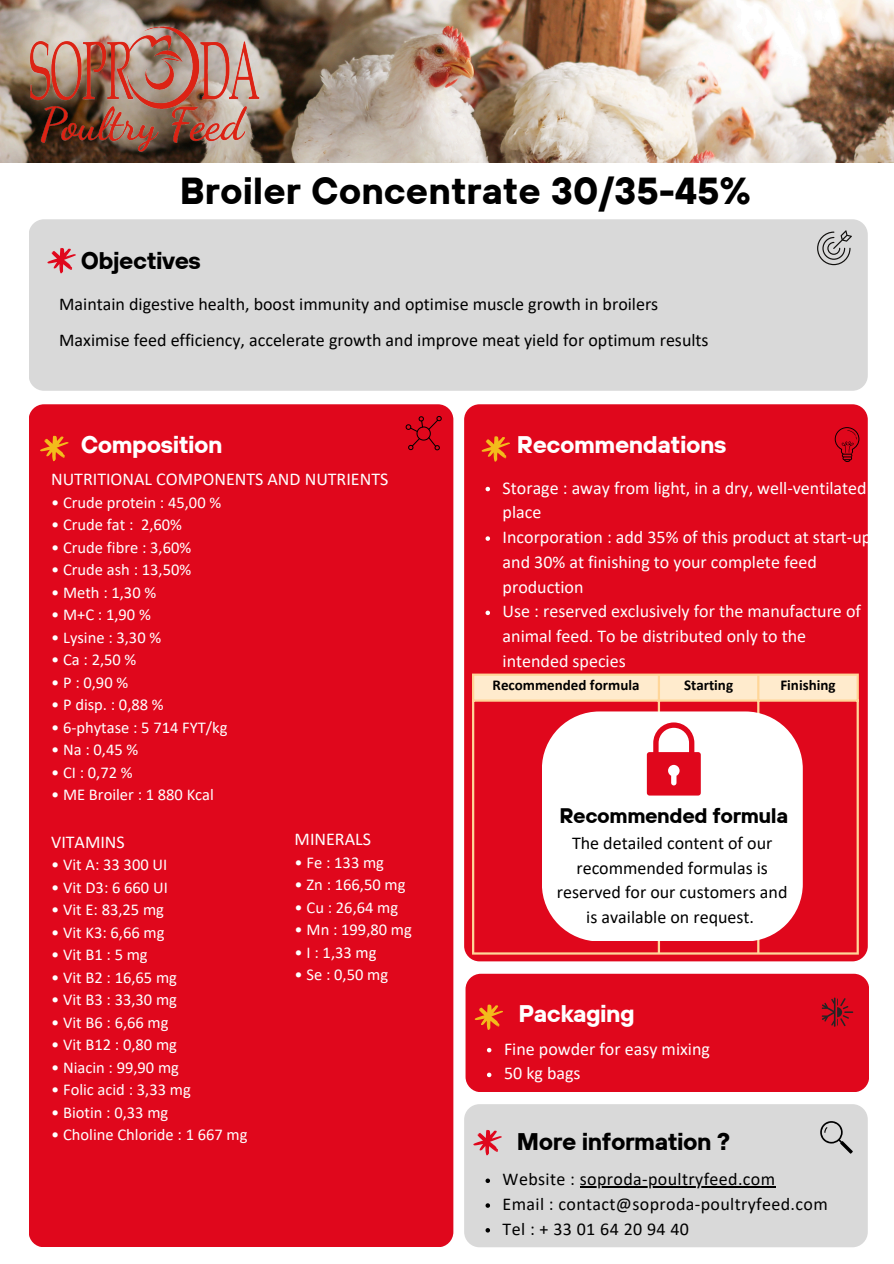
<style>
.page{position:relative;width:894px;height:1264px;background:#fff}
.page>*{position:absolute;margin:0;border:0;box-sizing:border-box;transform-origin:0 0}
.t1{font:700 37.5px "TT Hoves";color:#000}
.t2{font:700 24px "TT Hoves";letter-spacing:-.02em;color:#fff}
.t3{font:700 24px "TT Hoves";letter-spacing:-.02em;color:#000}
.t4{font:700 21px "TT Hoves";letter-spacing:-.02em;color:#000}
.t5{font:18px/24.8px "Calibri";color:#fff}
.t6{font:18px/24.8px "Calibri";color:#000;text-align:center}
.t7{font:18px "Calibri";letter-spacing:.02em;color:#000}
.t8{font:16.5px "Calibri";color:#fff}
.t9{font:700 15px "Calibri";color:#000}
</style>
<div class="page">
<div style="left:29px;top:219px;width:838px;height:172px;background:#d9d9d9;border-radius:15px"></div>
<div style="left:29px;top:404px;width:424px;height:843px;background:#e0071c;border-radius:15px"></div>
<div style="left:464px;top:404px;width:403px;height:557px;background:#e0071c;border-radius:15px"></div>
<svg style="left:47px;top:248px;width:28px;height:25px"></svg>
<svg style="left:40px;top:435px;width:28px;height:26px"></svg>
<svg style="left:405px;top:416px;width:36px;height:34px"></svg>
<svg style="left:834px;top:427px;width:25px;height:35px"></svg>
<svg style="left:817px;top:230px;width:34px;height:35px"></svg>
<img style="left:0;top:0;width:893px;height:162px">
<svg style="left:481px;top:436px;width:28px;height:25px"></svg>
<svg style="left:485px;top:487px;width:5px;height:4px"></svg>
<svg style="left:485px;top:536px;width:5px;height:5px"></svg>
<svg style="left:485px;top:610px;width:5px;height:5px"></svg>
<div style="left:464px;top:1104px;width:403px;height:143px;background:#d9d9d9;border-radius:15px"></div>
<svg style="left:473px;top:1130px;width:28px;height:25px"></svg>
<svg style="left:820px;top:1121px;width:32px;height:32px"></svg>
<div style="left:465px;top:973px;width:403px;height:119px;background:#e0071c;border-radius:15px"></div>
<svg style="left:474px;top:1004px;width:28px;height:25px"></svg>
<svg style="left:821px;top:997px;width:32px;height:29px"></svg>
<svg style="left:487px;top:1047px;width:4px;height:5px"></svg>
<svg style="left:487px;top:1072px;width:4px;height:5px"></svg>
<svg style="left:485px;top:1178px;width:5px;height:4px"></svg>
<hr style="left:579px;top:1186px;width:196px;height:1px;background:#000">
<svg style="left:485px;top:1203px;width:5px;height:4px"></svg>
<svg style="left:485px;top:1228px;width:5px;height:4px"></svg>
<img style="left:4px;top:22px;width:277px;height:133px">
<div style="left:474px;top:675px;width:382px;height:24px;background:#ffebcd"></div>
<hr style="left:472px;top:675px;width:2px;height:277px;background:#ffd699">
<hr style="left:657px;top:675px;width:2px;height:277px;background:#ffd699">
<hr style="left:757px;top:675px;width:2px;height:277px;background:#ffd699">
<hr style="left:856px;top:675px;width:2px;height:277px;background:#ffd699">
<hr style="left:472px;top:673px;width:386px;height:2px;background:#ffd699">
<hr style="left:472px;top:699px;width:386px;height:2px;background:#ffd699">
<hr style="left:472px;top:952px;width:386px;height:2px;background:#ffd699">
<div style="left:542px;top:711px;width:260px;height:230px;background:#fff"></div>
<svg style="left:646px;top:710px;width:54px;height:85px"></svg>
<h1 class="t1" style="left:180px;top:166px;width:572px">Broiler Concentrate 30/35-45%</h1>
<p class="t3" style="left:81px;top:245px;width:122px">Objectives</p>
<p class="t6" style="left:59px;top:293px;width:600px">Maintain digestive health, boost immunity and optimise muscle growth in broilers</p>
<p class="t6" style="left:59px;top:329px;width:650px">Maximise feed efficiency, accelerate growth and improve meat yield for optimum results</p>
<h2 class="t2" style="left:81px;top:429px;width:143px">Composition</h2>
<p class="t5" style="left:51px;top:468px;width:338px">NUTRITIONAL COMPONENTS AND NUTRIENTS</p>
<p class="t8" style="left:51px;top:495px;width:171px">• Crude protein : 45,00 %</p>
<p class="t8" style="left:51px;top:518px;width:132px">• Crude fat : 2,60%</p>
<p class="t8" style="left:51px;top:540px;width:141px">• Crude fibre : 3,60%</p>
<h2 class="t8" style="left:51px;top:563px;width:141px">• Crude ash : 13,50%</h2>
<p class="t8" style="left:51px;top:585px;width:106px">• Meth : 1,30 %</p>
<p class="t8" style="left:51px;top:608px;width:101px">• M+C : 1,90 %</p>
<p class="t8" style="left:51px;top:630px;width:111px">• Lysine : 3,30 %</p>
<p class="t8" style="left:51px;top:653px;width:87px">• Ca : 2,50 %</p>
<p class="t8" style="left:51px;top:675px;width:79px">•P:0,90%</p>
<p class="t8" style="left:51px;top:698px;width:114px">• P disp. : 0,88 %</p>
<p class="t8" style="left:51px;top:720px;width:178px">• 6-phytase : 5 714 FYT/kg</p>
<p class="t8" style="left:51px;top:743px;width:89px">• Na : 0,45 %</p>
<p class="t8" style="left:51px;top:765px;width:83px">• CI : 0,72 %</p>
<p class="t8" style="left:51px;top:788px;width:164px">• ME Broiler : 1 880 Kcal</p>
<p class="t5" style="left:51px;top:830px;width:75px">VITAMINS</p>
<p class="t8" style="left:51px;top:857px;width:117px">• Vit A: 33 300 UI</p>
<p class="t8" style="left:51px;top:880px;width:118px">• Vit D3: 6 660 UI</p>
<p class="t8" style="left:51px;top:902px;width:114px">• Vit E: 83,25 mg</p>
<p class="t8" style="left:51px;top:925px;width:115px">• Vit K3: 6,66 mg</p>
<p class="t8" style="left:51px;top:947px;width:98px">•VitB1:5mg</p>
<p class="t8" style="left:51px;top:970px;width:127px">• Vit B2 : 16,65 mg</p>
<p class="t8" style="left:51px;top:992px;width:127px">• Vit B3 : 33,30 mg</p>
<p class="t8" style="left:51px;top:1015px;width:119px">• Vit B6 : 6,66 mg</p>
<p class="t8" style="left:51px;top:1037px;width:127px">• Vit B12 : 0,80 mg</p>
<p class="t8" style="left:51px;top:1060px;width:129px">• Niacin : 99,90 mg</p>
<p class="t8" style="left:51px;top:1082px;width:141px">• Folic acid : 3,33 mg</p>
<p class="t8" style="left:51px;top:1105px;width:119px">• Biotin : 0,33 mg</p>
<p class="t8" style="left:51px;top:1127px;width:198px">• Choline Chloride : 1 667 mg</p>
<p class="t5" style="left:294px;top:828px;width:78px">MINERALS</p>
<p class="t8" style="left:294px;top:855px;width:91px">• Fe : 133 mg</p>
<p class="t8" style="left:294px;top:877px;width:112px">• Zn : 166,50 mg</p>
<p class="t8" style="left:294px;top:900px;width:105px">• Cu : 26,64 mg</p>
<p class="t8" style="left:294px;top:922px;width:119px">• Mn : 199,80 mg</p>
<p class="t8" style="left:294px;top:945px;width:83px">• I : 1,33 mg</p>
<p class="t8" style="left:294px;top:967px;width:95px">• Se : 0,50 mg</p>
<p class="t2" style="left:517px;top:428px;width:211px">Recommendations</p>
<p class="t5" style="left:502px;top:476px;width:365px">Storage : away from light, in a dry, well-ventilated place</p>
<p class="t5" style="left:502px;top:526px;width:370px">Incorporation : add 35% of this product at start-up and 30% at finishing to your complete feed production</p>
<p class="t5" style="left:502px;top:600px;width:360px">Use : reserved exclusively for the manufacture of animal feed. To be distributed only to the intended species</p>
<p class="t9" style="left:492px;top:679px;width:148px">Recommended formula</p>
<p class="t9" style="left:683px;top:679px;width:51px">Starting</p>
<p class="t9" style="left:780px;top:679px;width:57px">Finishing</p>
<p class="t4" style="left:559px;top:801px;width:230px">Recommended formula</p>
<h3 class="t6" style="left:556px;top:832px;width:232px">The detailed content of our recommended formulas is reserved for our customers and is available on request.</h3>
<p class="t2" style="left:518px;top:997px;width:118px">Packaging</p>
<p class="t5" style="left:504px;top:1037px;width:207px">Fine powder for easy mixing</p>
<p class="t5" style="left:504px;top:1062px;width:78px">50 kg bags</p>
<p class="t3" style="left:517px;top:1125px;width:215px">More information ?</p>
<h2 class="t7" style="left:502px;top:1171px;width:274px">Website : soproda-poultryfeed.com</h2>
<p class="t7" style="left:502px;top:1196px;width:326px">Email : contact@soproda-poultryfeed.com</p>
<p class="t7" style="left:502px;top:1221px;width:188px">Tel : + 33 01 64 20 94 40</p>
</div>
